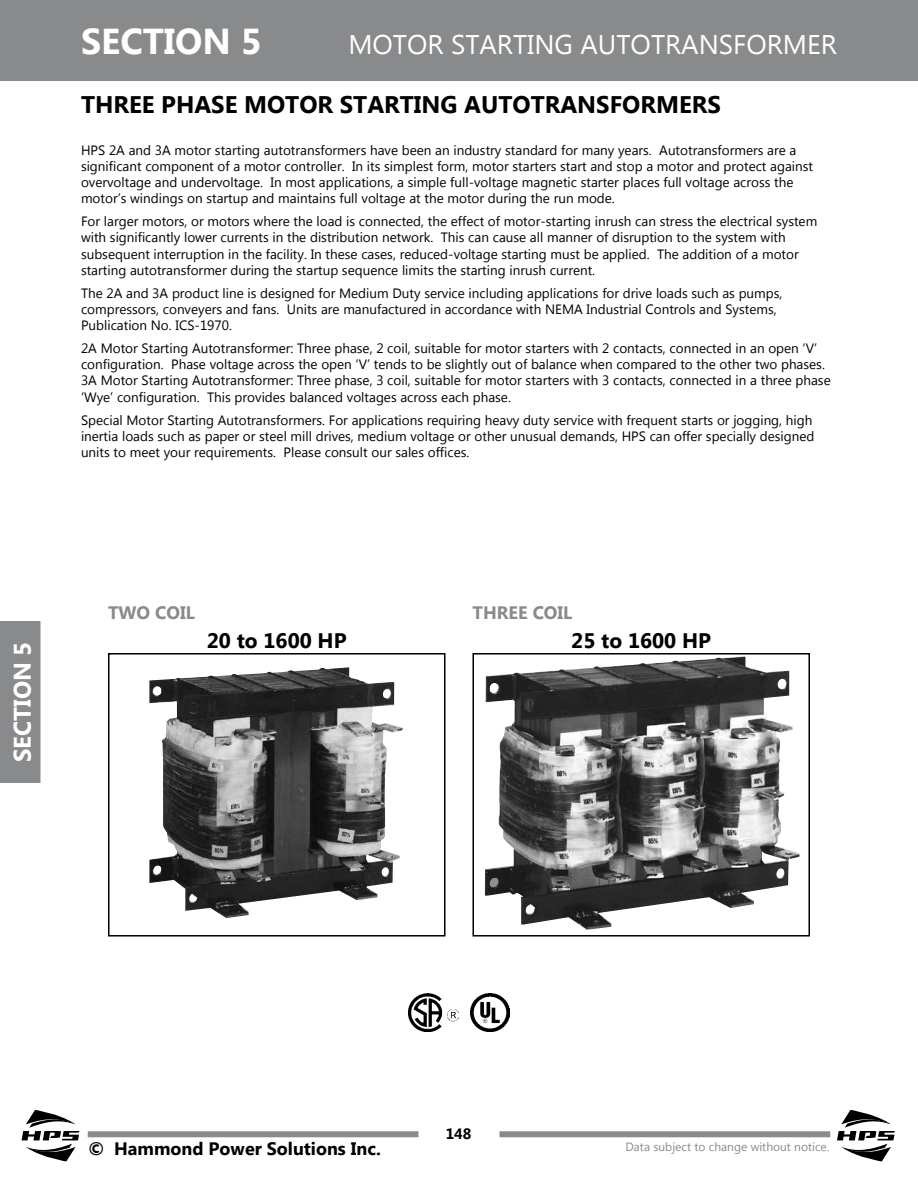
<style>
.page{position:relative;width:918px;height:1188px;background:#fff}
.page>*{position:absolute;margin:0;border:0;box-sizing:border-box;transform-origin:0 0}
.t1{font:700 36px "Microsoft New Tai Lue";color:#fff}
.t2{font:27px "Microsoft New Tai Lue";color:#fff}
.t3{font:700 24px "Microsoft New Tai Lue";color:#000}
.t4{font:700 24px "Microsoft New Tai Lue";color:#fff}
.t5{font:700 21px "Microsoft New Tai Lue";color:#000}
.t6{font:700 18px "Microsoft New Tai Lue";color:#000}
.t7{font:700 18px "Microsoft New Tai Lue";color:#888a8c}
.t8{font:700 15px "Microsoft New Tai Lue";color:#000}
.t9{font:13.5px/16.2px "Microsoft New Tai Lue";color:#000}
.t10{font:12px "Microsoft New Tai Lue";color:#888a8c}
</style>
<div class="page">
<div style="left:0;top:0;width:918px;height:81px;background:#888a8c"></div>
<div style="left:0;top:621px;width:40px;height:162px;background:#888a8c"></div>
<svg style="left:22px;top:1110px;width:58px;height:51px"></svg>
<svg style="left:837px;top:1110px;width:58px;height:51px"></svg>
<img style="left:408px;top:993px;width:51px;height:39px">
<img style="left:470px;top:993px;width:39px;height:39px">
<img style="left:485px;top:656px;width:315px;height:274px">
<div style="left:472px;top:653px;width:338px;height:284px;border:2px solid #000"></div>
<img style="left:149px;top:667px;width:254px;height:251px">
<div style="left:108px;top:653px;width:338px;height:284px;border:2px solid #000"></div>
<div style="left:88px;top:1131px;width:330px;height:6px;background:#888a8c"></div>
<div style="left:500px;top:1131px;width:330px;height:6px;background:#888a8c"></div>
<h1 class="t1" style="left:81px;top:21px;width:182px">SECTION 5</h1>
<h2 class="t2" style="left:348px;top:29px;width:490px">MOTOR STARTING AUTOTRANSFORMER</h2>
<h3 class="t3" style="left:81px;top:91px;width:641px">THREE PHASE MOTOR STARTING AUTOTRANSFORMERS</h3>
<p class="t9" style="left:81px;top:143px;width:734px">HPS 2A and 3A motor starting autotransformers have been an industry standard for many years. Autotransformers are a significant component of a motor controller. In its simplest form, motor starters start and stop a motor and protect against overvoltage and undervoltage. In most applications, a simple full-voltage magnetic starter places full voltage across the motor’s windings on startup and maintains full voltage at the motor during the run mode.</p>
<p class="t9" style="left:81px;top:214px;width:738px">For larger motors, or motors where the load is connected, the effect of motor-starting inrush can stress the electrical system with significantly lower currents in the distribution network. This can cause all manner of disruption to the system with subsequent interruption in the facility. In these cases, reduced-voltage starting must be applied. The addition of a motor starting autotransformer during the startup sequence limits the starting inrush current.</p>
<p class="t9" style="left:81px;top:286px;width:703px">The 2A and 3A product line is designed for Medium Duty service including applications for drive loads such as pumps, compressors, conveyers and fans. Units are manufactured in accordance with NEMA Industrial Controls and Systems,<br>Publication No. ICS-1970.</p>
<p class="t9" style="left:81px;top:341px;width:751px">2A Motor Starting Autotransformer: Three phase, 2 coil, suitable for motor starters with 2 contacts, connected in an open ‘V’ configuration. Phase voltage across the open ‘V’ tends to be slightly out of balance when compared to the other two phases.<br>3A Motor Starting Autotransformer: Three phase, 3 coil, suitable for motor starters with 3 contacts, connected in a three phase ‘Wye’ configuration. This provides balanced voltages across each phase.</p>
<p class="t9" style="left:81px;top:413px;width:735px">Special Motor Starting Autotransformers. For applications requiring heavy duty service with frequent starts or jogging, high inertia loads such as paper or steel mill drives, medium voltage or other unusual demands, HPS can offer specially designed units to meet your requirements. Please consult our sales offices.</p>
<h3 class="t4" style="left:9px;top:762px;width:122px;rotate:-90deg">SECTION 5</h3>
<h3 class="t7" style="left:108px;top:602px;width:89px">TWO COIL</h3>
<h3 class="t7" style="left:472px;top:602px;width:101px">THREE COIL</h3>
<h3 class="t5" style="left:207px;top:628px;width:141px">20 to 1600 HP</h3>
<h3 class="t5" style="left:571px;top:628px;width:141px">25 to 1600 HP</h3>
<p class="t8" style="left:446px;top:1125px;width:27px">148</p>
<h3 class="t6" style="left:88px;top:1138px;width:294px">© Hammond Power Solutions Inc.</h3>
<p class="t10" style="left:625px;top:1140px;width:206px">Data subject to change without notice.</p>
</div>
